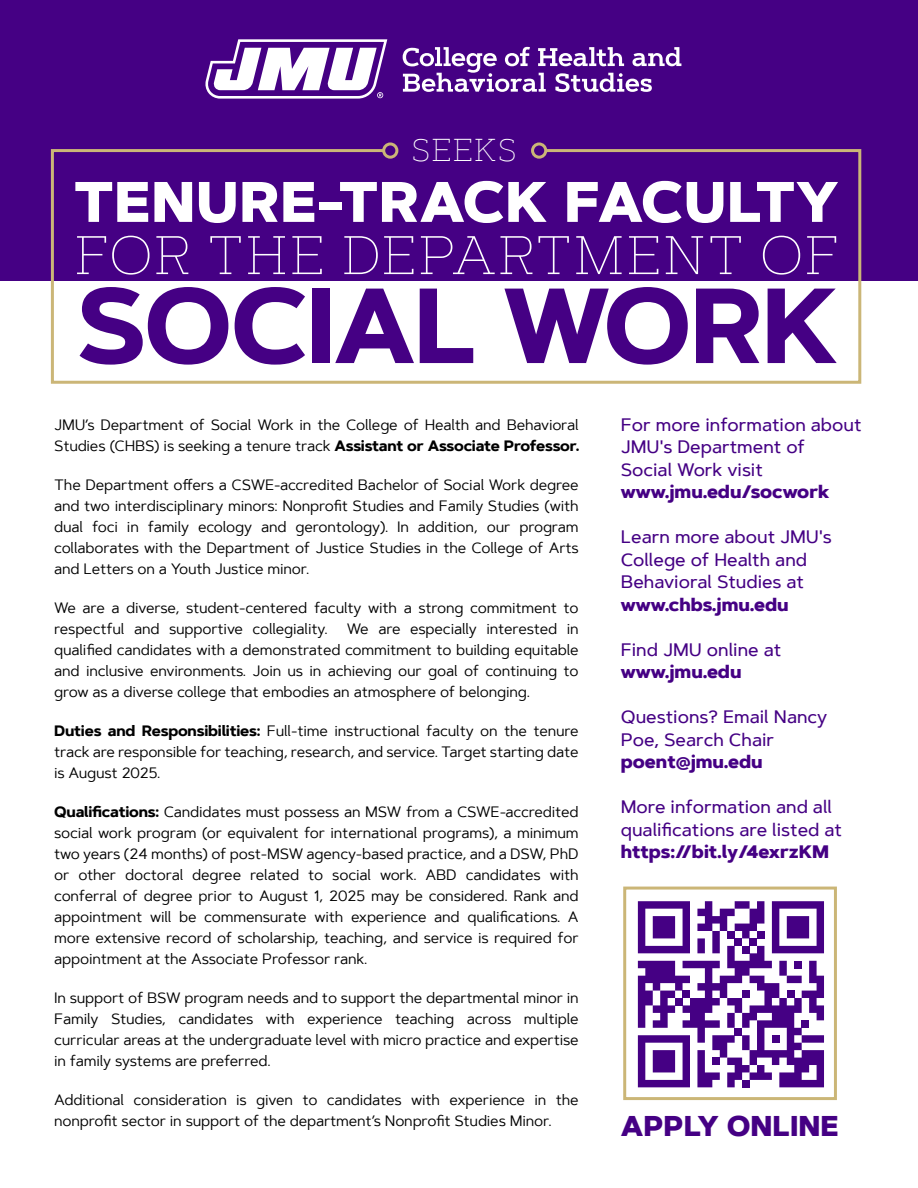
<style>
.page{position:relative;width:918px;height:1188px;background:#fff}
.page>*{position:absolute;margin:0;border:0;box-sizing:border-box;transform-origin:0 0}
.t1{font:700 106.35px "Artegra Sans";letter-spacing:-.02em;color:#450084}
.t2{font:800 57px "Artegra Sans";letter-spacing:.005em;color:#fff}
.t3{font:100 54.15px "Artegra Slab";color:#fff}
.t4{font:100 31.5px "Artegra Slab";color:#fff}
.t5{font:800 28.5px "Artegra Sans";color:#450084}
.t6{font:500 18px/22.5px "Artegra Sans";color:#450084}
.t7{font:800 18px "Artegra Sans";color:#450084}
.t8{font:15px/21px "Artegra Sans";letter-spacing:-.015em;color:#000;text-align:justify}
.s1{font-weight:700}
</style>
<div class="page">
<div style="left:0;top:0;width:918px;height:281px;background:#450084"></div>
<svg style="left:205px;top:39px;width:182px;height:60px"></svg>
<svg style="left:403px;top:47px;width:278px;height:45px"></svg>
<svg style="left:50px;top:148px;width:812px;height:236px"></svg>
<div style="left:382px;top:142px;width:16px;height:17px;border:3px solid #cbb677;border-radius:50%"></div>
<div style="left:531px;top:142px;width:16px;height:17px;border:3px solid #cbb677;border-radius:50%"></div>
<div style="left:623px;top:887px;width:214px;height:213px;border:3px solid #cbb677"></div>
<svg style="left:638px;top:901px;width:186px;height:186px"></svg>
<div style="left:727px;top:931px;width:8px;height:7px;background:#450084"></div>
<h3 class="t4" style="left:411px;top:129px;width:108px">SEEKS</h3>
<h2 class="t2" style="left:74px;top:158px;width:766px">TENURE-TRACK FACULTY</h2>
<h3 class="t3" style="left:73px;top:220px;width:768px">FOR THE DEPARTMENT OF</h3>
<h1 class="t1" style="left:76px;top:247px;width:763px">SOCIAL WORK</h1>
<p class="t8" style="left:54px;top:414px;width:527px">JMU’s Department of Social Work in the College of Health and Behavioral<br>Studies (CHBS) is seeking a tenure track <span class="s1">Assistant or Associate Professor.</span></p>
<p class="t8" style="left:54px;top:474px;width:526px">The Department offers a CSWE-accredited Bachelor of Social Work degree and two interdisciplinary minors: Nonprofit Studies and Family Studies (with dual foci in family ecology and gerontology). In addition, our program collaborates with the Department of Justice Studies in the College of Arts and Letters on a Youth Justice minor.</p>
<p class="t8" style="left:54px;top:597px;width:526px">We are a diverse, student-centered faculty with a strong commitment to respectful and supportive collegiality.</p>
<p class="t8" style="left:54px;top:618px;width:526px;text-indent:293px">We are especially interested in qualified candidates with a demonstrated commitment to building equitable and inclusive environments. Join us in achieving our goal of continuing to grow as a diverse college that embodies an atmosphere of belonging.</p>
<p class="t8" style="left:54px;top:720px;width:526px"><span class="s1">Duties and Responsibilities:</span> Full-time instructional faculty on the tenure track are responsible for teaching, research, and service. Target starting date is August 2025.</p>
<p class="t8" style="left:54px;top:801px;width:526px"><span class="s1">Qualifications:</span> Candidates must possess an MSW from a CSWE-accredited social work program (or equivalent for international programs), a minimum two years (24 months) of post-MSW agency-based practice, and a DSW, PhD or other doctoral degree related to social work. ABD candidates with conferral of degree prior to August 1, 2025 may be considered. Rank and appointment will be commensurate with experience and qualifications. A more extensive record of scholarship, teaching, and service is required for appointment at the Associate Professor rank.</p>
<p class="t8" style="left:54px;top:987px;width:526px">In support of BSW program needs and to support the departmental minor in Family Studies, candidates with experience teaching across multiple curricular areas at the undergraduate level with micro practice and expertise in family systems are preferred.</p>
<p class="t8" style="left:54px;top:1089px;width:526px">Additional consideration is given to candidates with experience in the nonprofit sector in support of the department’s Nonprofit Studies Minor.</p>
<p class="t6" style="left:621px;top:413px;width:242px">For more information about<br>JMU's Department of<br>Social Work visit</p>
<p class="t7" style="left:621px;top:478px;width:210px">www.jmu.edu/socwork</p>
<p class="t6" style="left:621px;top:526px;width:212px">Learn more about JMU's<br>College of Health and<br>Behavioral Studies at</p>
<p class="t7" style="left:621px;top:591px;width:169px">www.chbs.jmu.edu</p>
<p class="t6" style="left:621px;top:638px;width:162px">Find JMU online at</p>
<p class="t7" style="left:621px;top:658px;width:122px">www.jmu.edu</p>
<p class="t6" style="left:621px;top:706px;width:208px">Questions? Email Nancy<br>Poe, Search Chair</p>
<p class="t7" style="left:621px;top:748px;width:143px">poent@jmu.edu</p>
<p class="t6" style="left:621px;top:796px;width:223px">More information and all qualifications are listed at</p>
<p class="t7" style="left:621px;top:838px;width:210px">https://bit.ly/4exrzKM</p>
<h3 class="t5" style="left:621px;top:1104px;width:220px">APPLY ONLINE</h3>
</div>
